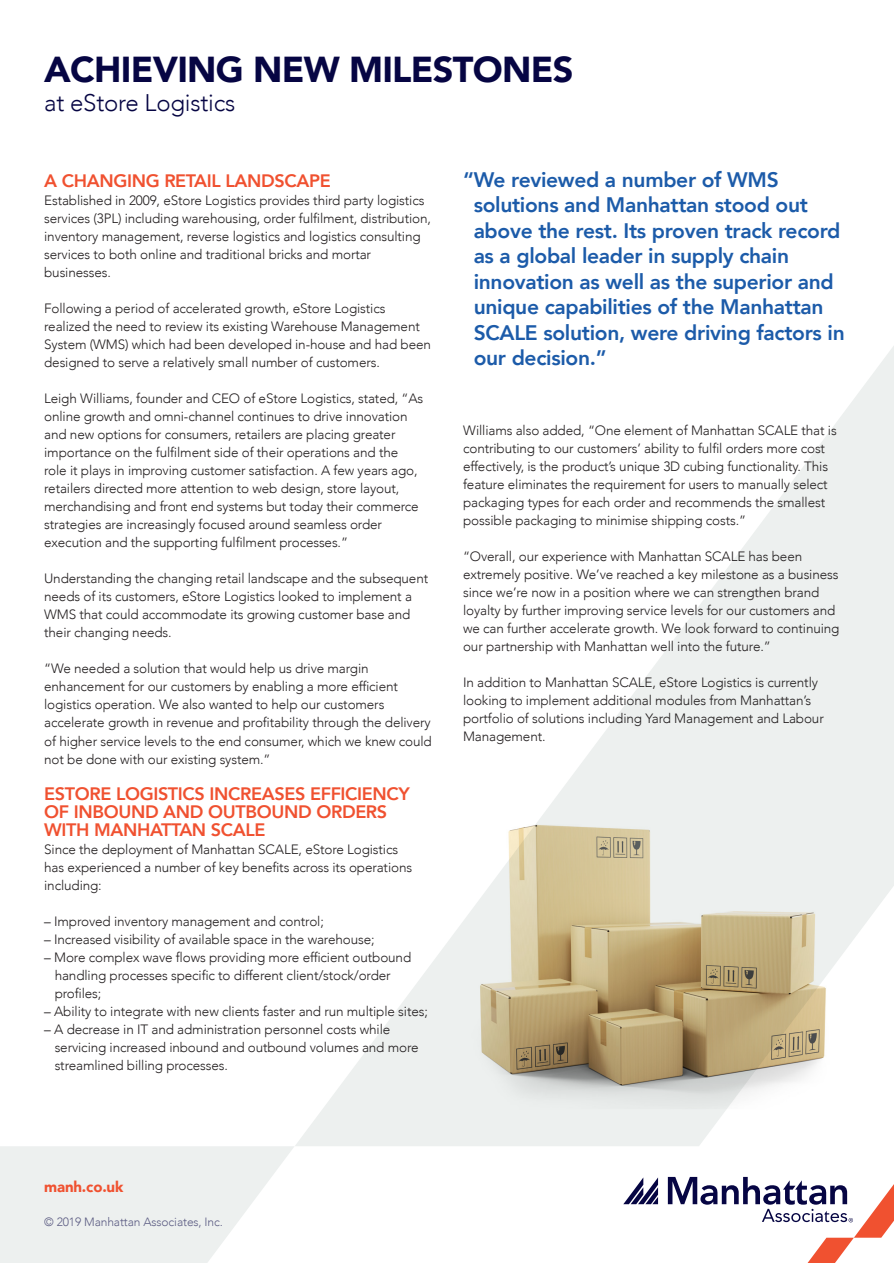
<style>
.page{position:relative;width:894px;height:1263px;background:#fff}
.page>*{position:absolute;margin:0;border:0;box-sizing:border-box;transform-origin:0 0}
.t1{font:900 36px "Avenir";letter-spacing:-.02em;color:#060543}
.t2{font:300 24px "Avenir";letter-spacing:-.01em;color:#060543}
.Blue_quote{font:800 21px/25.5px "Avenir";letter-spacing:-.015em;color:#1c5ba9}
.t3{font:800 18px/18px "Avenir";letter-spacing:-.02em;color:#f05130}
.t4{font:900 15px "Avenir";letter-spacing:-.01em;color:#f05130}
.bullet{font:300 13.5px/18px "Avenir";letter-spacing:-.01em;color:#231f20}
.t5{font:300 12px "Avenir";letter-spacing:-.01em;color:#060543}
</style>
<div class="page">
<svg style="left:623px;top:1177px;width:34px;height:27px"></svg>
<svg style="left:667px;top:1176px;width:226px;height:87px"></svg>
<svg style="left:0;top:1146px;width:294px;height:117px"></svg>
<svg style="left:295px;top:347px;width:598px;height:799px"></svg>
<img style="left:455px;top:798px;width:411px;height:311px">
<p class="t1" style="left:44px;top:39px;width:530px">ACHIEVING NEW MILESTONES</p>
<p class="t2" style="left:44px;top:88px;width:192px">at eStore Logistics</p>
<p class="t3" style="left:44px;top:172px;width:288px">A CHANGING RETAIL LANDSCAPE</p>
<p class="bullet" style="left:44px;top:192px;width:388px">Established in 2009, eStore Logistics provides third party logistics services (3PL) including warehousing, order fulfilment, distribution, inventory management, reverse logistics and logistics consulting services to both online and traditional bricks and mortar businesses.</p>
<p class="bullet" style="left:44px;top:300px;width:388px">Following a period of accelerated growth, eStore Logistics realized the need to review its existing Warehouse Management System (WMS) which had been developed in-house and had been designed to serve a relatively small number of customers.</p>
<p class="bullet" style="left:44px;top:390px;width:380px">Leigh Williams, founder and CEO of eStore Logistics, stated, “As online growth and omni-channel continues to drive innovation and new options for consumers, retailers are placing greater importance on the fulfilment side of their operations and the role it plays in improving customer satisfaction. A few years ago, retailers directed more attention to web design, store layout, merchandising and front end systems but today their commerce strategies are increasingly focused around seamless order execution and the supporting fulfilment processes.”</p>
<p class="bullet" style="left:44px;top:570px;width:385px">Understanding the changing retail landscape and the subsequent needs of its customers, eStore Logistics looked to implement a WMS that could accommodate its growing customer base and their changing needs.</p>
<p class="bullet" style="left:44px;top:660px;width:389px">“We needed a solution that would help us drive margin enhancement for our customers by enabling a more efficient logistics operation. We also wanted to help our customers accelerate growth in revenue and profitability through the delivery of higher service levels to the end consumer, which we knew could not be done with our existing system.”</p>
<p class="t3" style="left:44px;top:784px;width:367px">ESTORE LOGISTICS INCREASES EFFICIENCY<br>OF INBOUND AND OUTBOUND ORDERS<br>WITH MANHATTAN SCALE</p>
<p class="bullet" style="left:44px;top:840px;width:369px">Since the deployment of Manhattan SCALE, eStore Logistics has experienced a number of key benefits across its operations including:</p>
<p class="bullet" style="left:44px;top:912px;width:281px">– Improved inventory management and control;</p>
<p class="bullet" style="left:44px;top:930px;width:332px">– Increased visibility of available space in the warehouse;</p>
<p class="bullet" style="left:55px;top:948px;width:358px;text-indent:-10px">– More complex wave flows providing more efficient outbound handling processes specific to different client/stock/order profiles;</p>
<p class="bullet" style="left:44px;top:1002px;width:385px">– Ability to integrate with new clients faster and run multiple sites;</p>
<p class="bullet" style="left:55px;top:1020px;width:365px;text-indent:-10px">– A decrease in IT and administration personnel costs while servicing increased inbound and outbound volumes and more streamlined billing processes.</p>
<p class="Blue_quote" style="left:473px;top:167px;width:372px;text-indent:-11px">“We reviewed a number of WMS solutions and Manhattan stood out above the rest. Its proven track record as a global leader in supply chain innovation as well as the superior and unique capabilities of the Manhattan SCALE solution, were driving factors in our decision.”</p>
<p class="bullet" style="left:463px;top:421px;width:375px">Williams also added, “One element of Manhattan SCALE that is contributing to our customers’ ability to fulfil orders more cost effectively, is the product’s unique 3D cubing functionality. This feature eliminates the requirement for users to manually select packaging types for each order and recommends the smallest possible packaging to minimise shipping costs.”</p>
<p class="bullet" style="left:463px;top:547px;width:378px">“Overall, our experience with Manhattan SCALE has been extremely positive. We’ve reached a key milestone as a business since we’re now in a position where we can strengthen brand loyalty by further improving service levels for our customers and we can further accelerate growth. We look forward to continuing our partnership with Manhattan well into the future.”</p>
<p class="bullet" style="left:463px;top:673px;width:362px">In addition to Manhattan SCALE, eStore Logistics is currently looking to implement additional modules from Manhattan’s portfolio of solutions including Yard Management and Labour Management.</p>
<p class="t4" style="left:44px;top:1174px;width:81px">manh.co.uk</p>
<p class="t5" style="left:44px;top:1214px;width:180px">© 2019 Manhattan Associates, Inc.</p>
</div>
